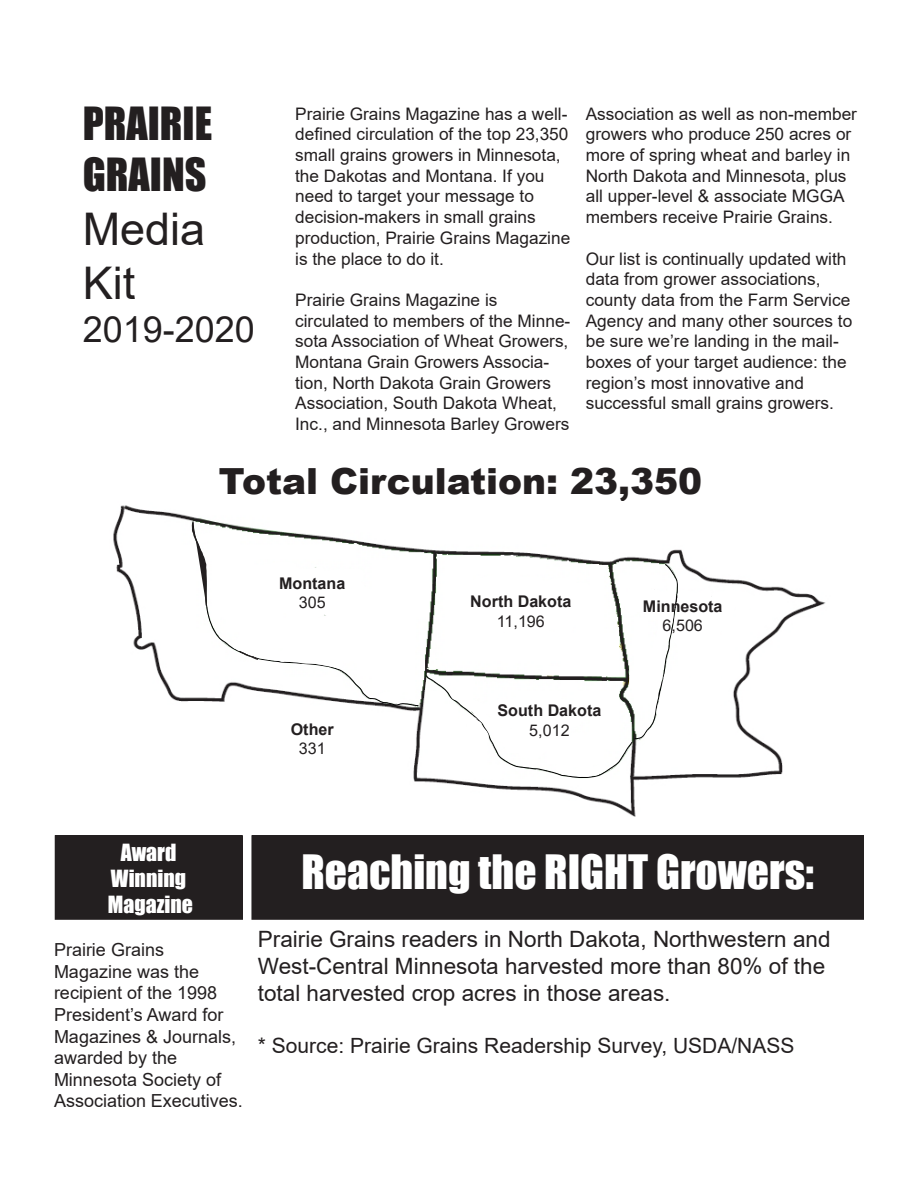
<style>
.page{position:relative;width:918px;height:1188px;background:#fff}
.page>*{position:absolute;margin:0;border:0;box-sizing:border-box;transform-origin:0 0}
.t1{font:45px "Arial";color:#231f20}
.t2{font:43.5px "Impact";color:#fff}
.t3{font:42px/50.4px "Impact";color:#231f20}
.t4{font:900 36px "Arial";color:#231f20}
.t5{font:36px "Arial";color:#231f20}
.t6{font:22.5px/27px "Arial";color:#231f20}
.t7{font:21.75px/26.1px "Impact";color:#fff;text-align:center}
.t8{font:21px "Arial";color:#231f20}
.t9{font:18px/21.6px "Arial";color:#231f20}
.t10{font:17.25px/20.7px "Arial";color:#231f20}
.t11{font:700 16.05px "Arial";color:#231f20}
.t12{font:16.05px "Arial";color:#231f20}
</style>
<div class="page">
<div style="left:252px;top:836px;width:611px;height:83px;background:#231f20"></div>
<div style="left:251px;top:835px;width:613px;height:85px;border:2px solid #231f20"></div>
<div style="left:55px;top:836px;width:187px;height:83px;background:#231f20"></div>
<div style="left:55px;top:835px;width:188px;height:85px;border:2px solid #231f20"></div>
<img style="left:113px;top:505px;width:713px;height:311px">
<svg style="left:426px;top:550px;width:330px;height:229px"></svg>
<svg style="left:191px;top:521px;width:228px;height:186px"></svg>
<p class="t3" style="left:83px;top:98px;width:131px">PRAIRIE<br>GRAINS</p>
<p class="t1" style="left:83px;top:198px;width:124px">Media</p>
<p class="t1" style="left:83px;top:252px;width:54px">Kit</p>
<p class="t5" style="left:83px;top:304px;width:174px">2019-2020</p>
<p class="t10" style="left:295px;top:103px;width:277px">Prairie Grains Magazine has a well&shy;defined circulation of the top 23,350 small grains growers in Minnesota, the Dakotas and Montana. If you need to target your message to decision-makers in small grains production, Prairie Grains Magazine is the place to do it.</p>
<p class="t10" style="left:295px;top:289px;width:277px">Prairie Grains Magazine is circulated to members of the Minne&shy;sota Association of Wheat Growers, Montana Grain Growers Associa&shy;tion, North Dakota Grain Growers Association, South Dakota Wheat, Inc., and Minnesota Barley Growers</p>
<p class="t10" style="left:586px;top:103px;width:273px">Association as well as non-member growers who produce 250 acres or more of spring wheat and barley in North Dakota and Minnesota, plus all upper-level &amp; associate MGGA members receive Prairie Grains.</p>
<p class="t10" style="left:586px;top:248px;width:268px">Our list is continually updated with data from grower associations, county data from the Farm Service Agency and many other sources to be sure we’re landing in the mail&shy;boxes of your target audience: the region’s most innovative and successful small grains growers.</p>
<p class="t4" style="left:219px;top:456px;width:485px">Total Circulation: 23,350</p>
<p class="t11" style="left:279px;top:572px;width:68px">Montana</p>
<p class="t12" style="left:299px;top:592px;width:28px">305</p>
<p class="t11" style="left:470px;top:591px;width:103px">North Dakota</p>
<p class="t12" style="left:497px;top:610px;width:50px">11,196</p>
<p class="t11" style="left:291px;top:718px;width:44px">Other</p>
<p class="t12" style="left:299px;top:737px;width:28px">331</p>
<p class="t11" style="left:498px;top:699px;width:105px">South Dakota</p>
<p class="t12" style="left:529px;top:719px;width:42px">5,012</p>
<p class="t11" style="left:643px;top:595px;width:81px">Minnesota</p>
<p class="t12" style="left:663px;top:614px;width:42px">6,506</p>
<p class="t7" style="left:108px;top:839px;width:86px">Award<br>Winning<br>Magazine</p>
<p class="t9" style="left:54px;top:939px;width:190px">Prairie Grains<br>Magazine was the recipient of the 1998<br>President’s Award for<br>Magazines &amp; Journals, awarded by the<br>Minnesota Society of<br>Association Executives.</p>
<p class="t2" style="left:301px;top:838px;width:514px">Reaching the RIGHT Growers:</p>
<p class="t6" style="left:258px;top:925px;width:574px">Prairie Grains readers in North Dakota, Northwestern and<br>West-Central Minnesota harvested more than 80% of the total harvested crop acres in those areas.</p>
<p class="t8" style="left:258px;top:1031px;width:538px">* Source: Prairie Grains Readership Survey, USDA/NASS</p>
</div>
